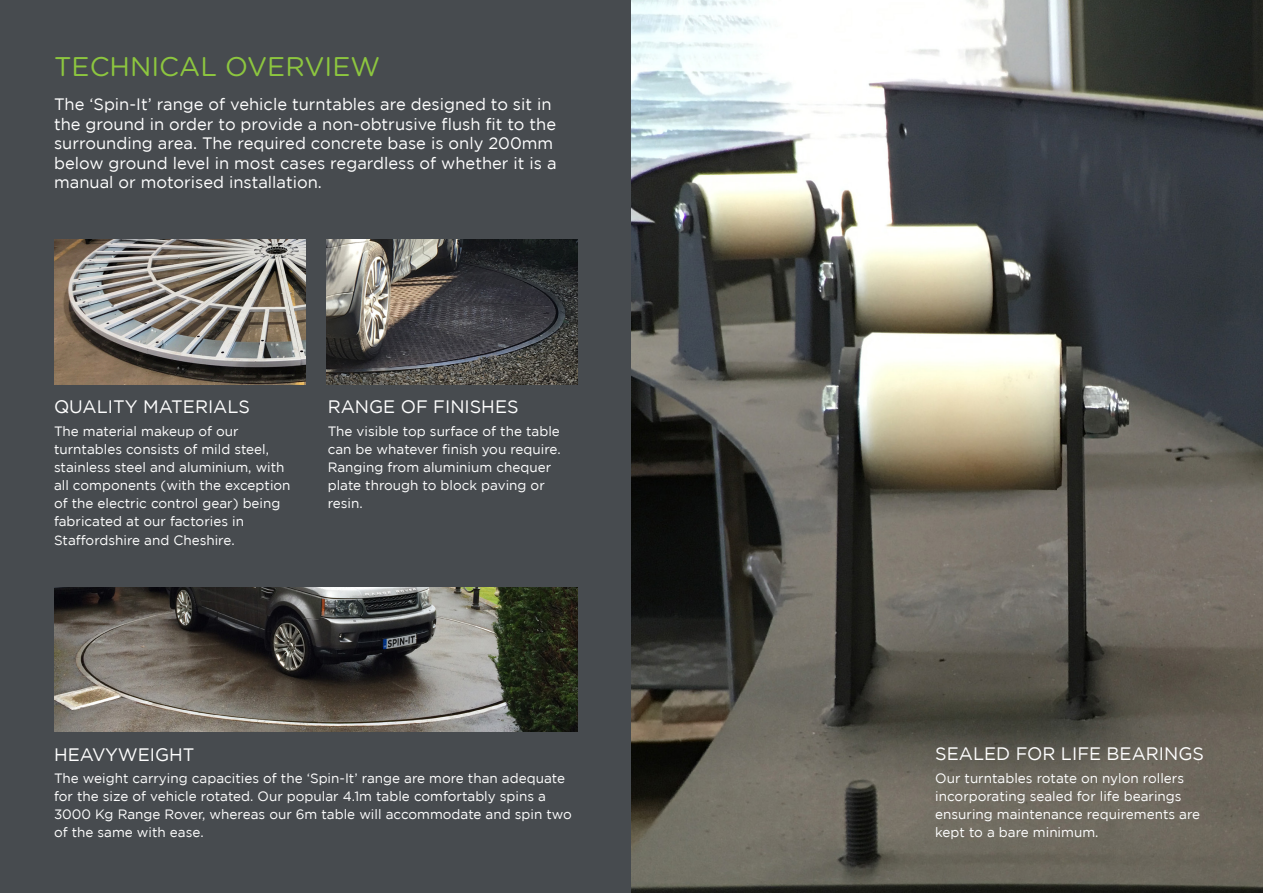
<style>
.page{position:relative;width:1263px;height:893px;background:#474b4f}
.page>*{position:absolute;margin:0;border:0;box-sizing:border-box;transform-origin:0 0}
.t1{font:27px "Gotham Rounded";color:#8dc63f}
.t2{font:18px "Gotham";color:#fff}
.t3{font:16.5px/19.5px "Gotham";color:#fff}
.t4{font:13.5px/18px "Gotham";color:#fff}
</style>
<div class="page">
<img style="left:54px;top:240px;width:251px;height:144px">
<img style="left:631px;top:0;width:632px;height:893px">
<img style="left:326px;top:240px;width:251px;height:144px">
<img style="left:54px;top:587px;width:523px;height:145px">
<p class="t1" style="left:54px;top:48px;width:328px">TECHNICAL OVERVIEW</p>
<p class="t3" style="left:54px;top:94px;width:504px">The ‘Spin-It’ range of vehicle turntables are designed to sit in the ground in order to provide a non-obtrusive flush fit to the surrounding area. The required concrete base is only 200mm below ground level in most cases regardless of whether it is a manual or motorised installation.</p>
<p class="t2" style="left:54px;top:397px;width:198px">QUALITY MATERIALS</p>
<p class="t4" style="left:54px;top:422px;width:238px">The material makeup of our turntables consists of mild steel, stainless steel and aluminium, with all components (with the exception of the electric control gear) being fabricated at our factories in</p>
<p class="t4" style="left:54px;top:531px;width:182px">Staffordshire and Cheshire.</p>
<p class="t2" style="left:328px;top:397px;width:192px">RANGE OF FINISHES</p>
<p class="t4" style="left:328px;top:422px;width:234px">The visible top surface of the table can be whatever finish you require.<br>Ranging from aluminium chequer plate through to block paving or resin.</p>
<p class="t2" style="left:54px;top:744px;width:142px">HEAVYWEIGHT</p>
<p class="t4" style="left:54px;top:769px;width:519px">The weight carrying capacities of the ‘Spin-It’ range are more than adequate for the size of vehicle rotated. Our popular 4.1m table comfortably spins a 3000 Kg Range Rover, whereas our 6m table will accommodate and spin two of the same with ease.</p>
<p class="t2" style="left:935px;top:744px;width:270px">SEALED FOR LIFE BEARINGS</p>
<p class="t4" style="left:935px;top:769px;width:266px">Our turntables rotate on nylon rollers incorporating sealed for life bearings ensuring maintenance requirements are kept to a bare minimum.</p>
</div>
